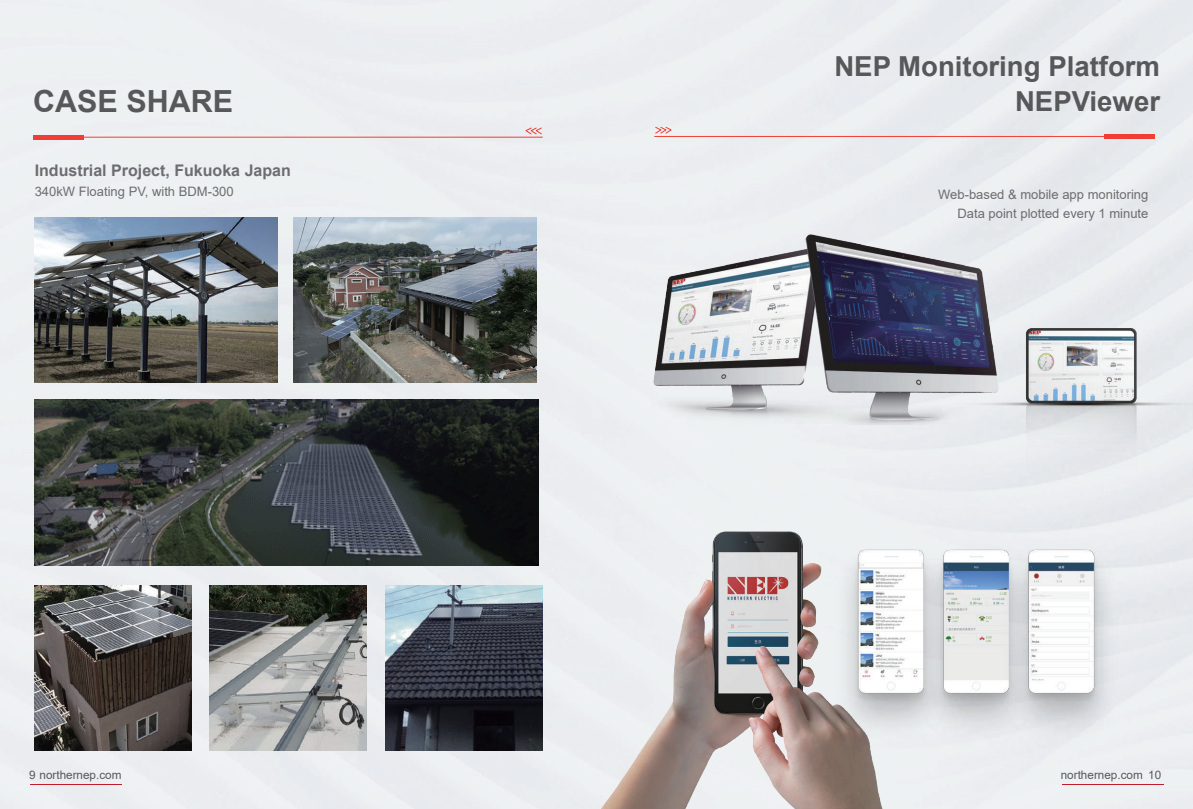
<style>
.page{position:relative;width:1193px;height:809px;background:#fff}
.page>*{position:absolute;margin:0;border:0;box-sizing:border-box;transform-origin:0 0}
.t1{font:700 30.5px "Arial";color:#57585a}
.t2{font:700 27.5px/35.1px "Arial";color:#57585a;text-align:right}
.t3{font:700 16px "Arial";color:#6c6d70}
.t4{font:13px/19.3px "Arial";color:#6c6d70;text-align:right}
.t5{font:11.7px "Arial";color:#57585a}
</style>
<div class="page">
<div style="left:0;top:0;width:1192px;height:809px;background:#edeef1"></div>
<hr style="left:30px;top:784px;width:91px;height:1px;background:#be1d2c">
<hr style="left:654px;top:136px;width:499px;height:1px;background:#ee3e35">
<div style="left:1103px;top:134px;width:51px;height:5px;background:#ee3e35"></div>
<svg style="left:655px;top:127px;width:17px;height:7px"></svg>
<hr style="left:33px;top:137px;width:509px;height:1px;background:#ee3e35">
<hr style="left:33px;top:135px;width:51px;height:4px;background:#ee3e35">
<svg style="left:525px;top:127px;width:17px;height:8px"></svg>
<svg style="left:35px;top:217px;width:243px;height:165px;background:#676b6d"></svg>
<svg style="left:293px;top:217px;width:242px;height:165px;background:#676c6c"></svg>
<svg style="left:33px;top:400px;width:505px;height:165px;background:#343838"></svg>
<svg style="left:34px;top:586px;width:158px;height:165px;background:#55514f"></svg>
<svg style="left:210px;top:586px;width:157px;height:165px;background:#878886"></svg>
<svg style="left:384px;top:586px;width:158px;height:165px;background:#454c57"></svg>
<img style="left:584px;top:483px;width:579px;height:326px">
<img style="left:625px;top:229px;width:391px;height:214px">
<img style="left:964px;top:314px;width:228px;height:155px">
<h1 class="t1" style="left:33px;top:80px;width:201px">CASE SHARE</h1>
<p class="t3" style="left:35px;top:159px;width:258px">Industrial Project, Fukuoka Japan</p>
<p class="t4" style="left:35px;top:182px;width:200px">340kW Floating PV, with BDM-300</p>
<h2 class="t2" style="left:834px;top:49px;width:327px">NEP Monitoring Platform<br>NEPViewer</h2>
<p class="t4" style="left:938px;top:185px;width:212px">Web-based &amp; mobile app monitoring<br>Data point plotted every 1 minute</p>
<p class="t5" style="left:29px;top:767px;width:94px">9 northernep.com</p>
<p class="t5" style="left:1060px;top:767px;width:102px">northernep.com 10</p>
</div>
